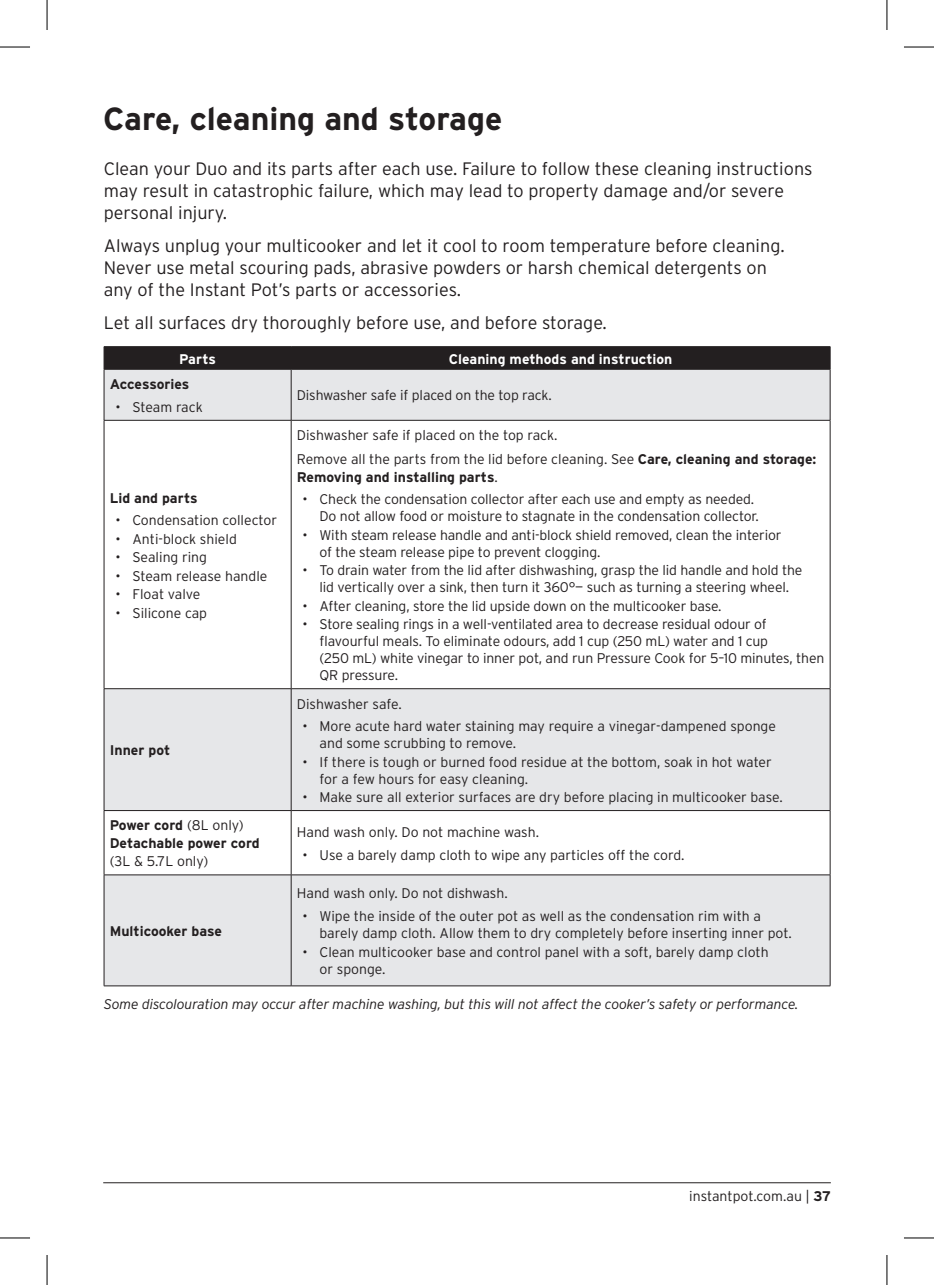
<style>
.page{position:relative;width:934px;height:1285px;background:#fff}
.page>*{position:absolute;margin:0;border:0;box-sizing:border-box;transform-origin:0 0}
.Page_Heading{font:700 32px "Interstate";color:#231f20}
.Body_Copy{font:300 18px/22px "Interstate";color:#231f20}
.Table_Body_Text_-_Le{font:300 14px/17px "Interstate";letter-spacing:-.01em;color:#231f20}
.Table_Body_Text_-_Le-2{font:700 14px/18px "Interstate";color:#231f20}
.Disclaimer_Text{font:italic 300 14px "Interstate";letter-spacing:-.01em;color:#231f20}
.Care_Cleaning_Bullet{font:300 14px "Interstate";letter-spacing:-.01em;color:#231f20}
.Table_Header_Text{font:700 14px "Interstate";color:#fff}
.s1{font-weight:300}
.s2{font-weight:700}
</style>
<div class="page">
<hr style="left:103px;top:1182px;width:727px;height:1px;background:#231f20">
<svg style="left:105px;top:370px;width:724px;height:615px;fill:#e6e7e9"></svg>
<svg style="left:105px;top:811px;width:724px;height:63px"></svg>
<hr style="left:104px;top:346px;width:187px;height:1px;background:#231f20">
<hr style="left:291px;top:346px;width:539px;height:1px;background:#231f20">
<div style="left:104px;top:347px;width:726px;height:22px;background:#231f20"></div>
<hr style="left:104px;top:369px;width:187px;height:1px;background:#231f20">
<hr style="left:104px;top:369px;width:1px;height:51px;background:#231f20">
<hr style="left:291px;top:369px;width:539px;height:1px;background:#231f20">
<hr style="left:291px;top:369px;width:1px;height:51px;background:#231f20">
<hr style="left:829px;top:369px;width:1px;height:51px;background:#231f20">
<hr style="left:104px;top:420px;width:187px;height:1px;background:#231f20">
<hr style="left:104px;top:420px;width:1px;height:268px;background:#231f20">
<hr style="left:291px;top:420px;width:539px;height:1px;background:#231f20">
<hr style="left:291px;top:420px;width:1px;height:268px;background:#231f20">
<hr style="left:829px;top:420px;width:1px;height:268px;background:#231f20">
<hr style="left:104px;top:688px;width:187px;height:1px;background:#231f20">
<hr style="left:104px;top:689px;width:1px;height:121px;background:#231f20">
<hr style="left:291px;top:688px;width:539px;height:1px;background:#231f20">
<hr style="left:291px;top:689px;width:1px;height:121px;background:#231f20">
<hr style="left:829px;top:689px;width:1px;height:121px;background:#231f20">
<hr style="left:104px;top:810px;width:187px;height:1px;background:#231f20">
<hr style="left:104px;top:811px;width:1px;height:63px;background:#231f20">
<hr style="left:291px;top:810px;width:539px;height:1px;background:#231f20">
<hr style="left:291px;top:811px;width:1px;height:63px;background:#231f20">
<hr style="left:829px;top:811px;width:1px;height:63px;background:#231f20">
<hr style="left:104px;top:874px;width:187px;height:1px;background:#231f20">
<hr style="left:104px;top:875px;width:1px;height:110px;background:#231f20">
<hr style="left:291px;top:874px;width:539px;height:1px;background:#231f20">
<hr style="left:291px;top:875px;width:1px;height:110px;background:#231f20">
<hr style="left:829px;top:875px;width:1px;height:110px;background:#231f20">
<hr style="left:104px;top:985px;width:187px;height:1px;background:#231f20">
<hr style="left:291px;top:985px;width:539px;height:1px;background:#231f20">
<hr style="left:0;top:47px;width:30px;height:1px;background:#000">
<hr style="left:903px;top:47px;width:30px;height:1px;background:#000">
<hr style="left:0;top:1237px;width:30px;height:1px;background:#000">
<hr style="left:903px;top:1237px;width:30px;height:1px;background:#000">
<hr style="left:47px;top:0;width:1px;height:30px;background:#000">
<hr style="left:47px;top:1255px;width:1px;height:30px;background:#000">
<hr style="left:886px;top:0;width:1px;height:30px;background:#000">
<hr style="left:886px;top:1255px;width:1px;height:30px;background:#000">
<p class="Page_Heading" style="left:103px;top:100px;width:400px">Care, cleaning and storage</p>
<p class="Body_Copy" style="left:104px;top:157px;width:710px">Clean your Duo and its parts after each use. Failure to follow these cleaning instructions may result in catastrophic failure, which may lead to property damage and/or severe personal injury.</p>
<p class="Body_Copy" style="left:104px;top:234px;width:682px">Always unplug your multicooker and let it cool to room temperature before cleaning.<br>Never use metal scouring pads, abrasive powders or harsh chemical detergents on any of the Instant Pot’s parts or accessories.</p>
<p class="Body_Copy" style="left:104px;top:312px;width:504px">Let all surfaces dry thoroughly before use, and before storage.</p>
<p class="Table_Header_Text" style="left:179px;top:351px;width:38px">Parts</p>
<p class="Table_Header_Text" style="left:448px;top:351px;width:225px">Cleaning methods and instruction</p>
<p class="Table_Body_Text_-_Le-2" style="left:110px;top:375px;width:81px">Accessories</p>
<p class="Table_Body_Text_-_Le" style="left:115px;top:398px;width:89px">• Steam rack</p>
<p class="Care_Cleaning_Bullet" style="left:297px;top:388px;width:256px">Dishwasher safe if placed on the top rack.</p>
<p class="Table_Body_Text_-_Le-2" style="left:110px;top:489px;width:89px">Lid and parts</p>
<p class="Table_Body_Text_-_Le" style="left:115px;top:512px;width:163px">• Condensation collector</p>
<p class="Table_Body_Text_-_Le" style="left:115px;top:530px;width:123px">• Anti-block shield</p>
<p class="Table_Body_Text_-_Le" style="left:115px;top:549px;width:93px">• Sealing ring</p>
<p class="Table_Body_Text_-_Le" style="left:115px;top:567px;width:153px">• Steam release handle</p>
<p class="Table_Body_Text_-_Le" style="left:115px;top:585px;width:87px">• Float valve</p>
<p class="Table_Body_Text_-_Le" style="left:115px;top:604px;width:93px">• Silicone cap</p>
<p class="Table_Body_Text_-_Le-2" style="left:110px;top:741px;width:62px">Inner pot</p>
<p class="Table_Body_Text_-_Le" style="left:297px;top:426px;width:262px">Dishwasher safe if placed on the top rack.</p>
<p class="Table_Body_Text_-_Le-2" style="left:297px;top:450px;width:521px"><span class="s1">Remove all the parts from the lid before cleaning. See</span> Care, cleaning and storage:<br>Removing and installing parts<span class="s1">.</span></p>
<p class="Table_Body_Text_-_Le" style="left:319px;top:491px;width:440px;text-indent:-17px">• Check the condensation collector after each use and empty as needed.<br>Do not allow food or moisture to stagnate in the condensation collector.</p>
<p class="Table_Body_Text_-_Le" style="left:319px;top:526px;width:463px;text-indent:-17px">• With steam release handle and anti-block shield removed, clean the interior of the steam release pipe to prevent clogging.</p>
<p class="Table_Body_Text_-_Le" style="left:302px;top:562px;width:501px;text-align:center">• To drain water from the lid after dishwashing, grasp the lid handle and hold the lid vertically over a sink, then turn it 360°— such as turning a steering wheel.</p>
<p class="Table_Body_Text_-_Le" style="left:302px;top:597px;width:420px">• After cleaning, store the lid upside down on the multicooker base.</p>
<p class="Table_Body_Text_-_Le" style="left:319px;top:615px;width:506px;text-indent:-17px">• Store sealing rings in a well-ventilated area to decrease residual odour of flavourful meals. To eliminate odours, add 1 cup (250 mL) water and 1 cup<br>(250 mL) white vinegar to inner pot, and run Pressure Cook for 5–10 minutes, then QR pressure.</p>
<p class="Table_Body_Text_-_Le" style="left:297px;top:695px;width:106px">Dishwasher safe.</p>
<p class="Table_Body_Text_-_Le" style="left:319px;top:717px;width:458px;text-indent:-17px">• More acute hard water staining may require a vinegar-dampened sponge and some scrubbing to remove.</p>
<p class="Table_Body_Text_-_Le" style="left:319px;top:753px;width:453px;text-indent:-17px">• If there is tough or burned food residue at the bottom, soak in hot water for a few hours for easy cleaning.</p>
<p class="Table_Body_Text_-_Le" style="left:302px;top:788px;width:481px">• Make sure all exterior surfaces are dry before placing in multicooker base.</p>
<p class="Table_Body_Text_-_Le-2" style="left:110px;top:816px;width:151px">Power cord <span class="s1">(8L only)<br></span>Detachable power cord <span class="s1">(3L &amp; 5.7L only)</span></p>
<p class="Table_Body_Text_-_Le" style="left:297px;top:823px;width:244px">Hand wash only. Do not machine wash.</p>
<p class="Table_Body_Text_-_Le" style="left:302px;top:846px;width:383px">• Use a barely damp cloth to wipe any particles off the cord.</p>
<p class="Table_Body_Text_-_Le" style="left:297px;top:885px;width:212px">Hand wash only. Do not dishwash.</p>
<p class="Table_Body_Text_-_Le" style="left:319px;top:907px;width:473px;text-indent:-17px">• Wipe the inside of the outer pot as well as the condensation rim with a barely damp cloth. Allow them to dry completely before inserting inner pot.</p>
<p class="Table_Body_Text_-_Le" style="left:319px;top:943px;width:450px;text-indent:-17px">• Clean multicooker base and control panel with a soft, barely damp cloth or sponge.</p>
<p class="Disclaimer_Text" style="left:104px;top:996px;width:695px">Some discolouration may occur after machine washing, but this will not affect the cooker’s safety or performance.</p>
<p class="Table_Body_Text_-_Le-2" style="left:110px;top:922px;width:114px">Multicooker base</p>
<p class="Table_Body_Text_-_Le" style="left:689px;top:1187px;width:143px">instantpot.com.au | <span class="s2">37</span></p>
</div>
